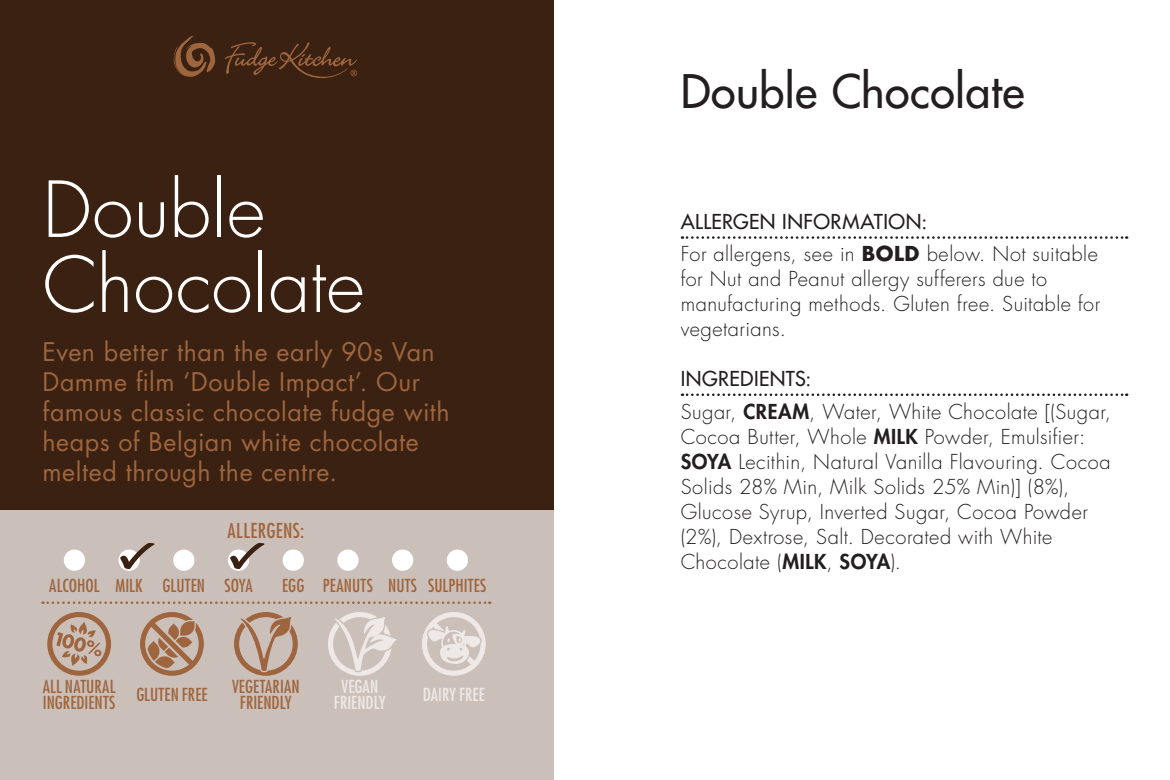
<style>
.page{position:relative;width:1170px;height:780px;background:#fff}
.page>*{position:absolute;margin:0;border:0;box-sizing:border-box;transform-origin:0 0}
.t1{font:300 75px/75px "Futura Std";letter-spacing:.005em;color:#fff}
.t2{font:500 45px "Futura Std";letter-spacing:.01em;color:#231f20}
.t3{font:25px/30px "Futura Std";letter-spacing:.025em;color:#9e653e}
.t4{font:300 20px/25px "Futura Std";letter-spacing:.025em;color:#231f20}
.t5{font:condensed 20px "Futura Std";letter-spacing:.02em;color:#9e653e}
.t6{font:condensed 17.5px/16.2px "Futura Std";letter-spacing:.005em;color:#9e653e;text-align:center}
.t7{font:condensed 17.5px/16.2px "Futura Std";letter-spacing:.005em;color:#eee9e6;text-align:center}
.s1{font-weight:500}
.s2{font-weight:700}
.s3{font-weight:800}
</style>
<div class="page">
<div style="left:0;top:0;width:553px;height:510px;background:#3a2111"></div>
<div style="left:0;top:510px;width:553px;height:270px;background:#cbc0b9"></div>
<svg style="left:422px;top:612px;width:63px;height:63px"></svg>
<svg style="left:43px;top:601px;width:447px;height:3px"></svg>
<div style="left:64px;top:549px;width:21px;height:21px;background:#fff;border-radius:50%"></div>
<div style="left:282px;top:549px;width:22px;height:21px;background:#fff;border-radius:50%"></div>
<svg style="left:118px;top:549px;width:22px;height:21px"></svg>
<div style="left:337px;top:549px;width:21px;height:21px;background:#fff;border-radius:50%"></div>
<div style="left:173px;top:549px;width:21px;height:21px;background:#fff;border-radius:50%"></div>
<div style="left:392px;top:549px;width:21px;height:21px;background:#fff;border-radius:50%"></div>
<div style="left:228px;top:549px;width:21px;height:21px;background:#fff;border-radius:50%"></div>
<div style="left:446px;top:549px;width:22px;height:21px;background:#fff;border-radius:50%"></div>
<svg style="left:120px;top:543px;width:34px;height:26px"></svg>
<svg style="left:682px;top:236px;width:445px;height:3px"></svg>
<svg style="left:682px;top:393px;width:445px;height:3px"></svg>
<svg style="left:230px;top:543px;width:34px;height:26px"></svg>
<svg style="left:173px;top:35px;width:184px;height:43px"></svg>
<svg style="left:140px;top:612px;width:64px;height:63px"></svg>
<svg style="left:234px;top:612px;width:64px;height:63px"></svg>
<svg style="left:47px;top:612px;width:64px;height:63px"></svg>
<svg style="left:328px;top:612px;width:69px;height:63px"></svg>
<h1 class="t1" style="left:43px;top:174px;width:323px">Double<br>Chocolate</h1>
<p class="t3" style="left:43px;top:337px;width:409px">Even better than the early 90s Van<br>Damme film ‘Double Impact’. Our famous classic chocolate fudge with heaps of Belgian white chocolate melted through the centre.</p>
<p class="t5" style="left:227px;top:518px;width:78px">ALLERGENS:</p>
<p class="t6" style="left:49px;top:577px;width:205px">ALCOHOL MILK GLUTEN SOYA</p>
<p class="t6" style="left:282px;top:577px;width:206px">EGG PEANUTS NUTS SULPHITES</p>
<p class="t6" style="left:43px;top:677px;width:74px;text-align:left">ALL NATURAL<br>INGREDIENTS</p>
<p class="t7" style="left:334px;top:677px;width:53px">VEGAN<br>FRIENDLY</p>
<p class="t6" style="left:136px;top:686px;width:73px">GLUTEN FREE</p>
<p class="t6" style="left:232px;top:677px;width:69px">VEGETARIAN<br>FRIENDLY</p>
<p class="t7" style="left:422px;top:686px;width:64px">DAIRY FREE</p>
<h2 class="t2" style="left:680px;top:63px;width:345px">Double Chocolate</h2>
<p class="t4" style="left:680px;top:206px;width:418px;line-height:32px"><span class="s1">ALLERGEN INFORMATION:<br></span>For allergens, see in <span class="s2">BOLD</span> below. Not suitable</p>
<p class="t4" style="left:680px;top:267px;width:421px">for Nut and Peanut allergy sufferers due to manufacturing methods. Gluten free. Suitable for vegetarians.</p>
<p class="t4" style="left:680px;top:363px;width:432px;line-height:32px"><span class="s1">INGREDIENTS:<br></span>Sugar, <span class="s3">CREAM</span>, Water, White Chocolate [(Sugar,</p>
<p class="t4" style="left:680px;top:424px;width:431px">Cocoa Butter, Whole <span class="s3">MILK</span> Powder, Emulsifier:<br><span class="s3">SOYA</span> Lecithin, Natural Vanilla Flavouring. Cocoa Solids 28% Min, Milk Solids 25% Min)] (8%), Glucose Syrup, Inverted Sugar, Cocoa Powder (2%), Dextrose, Salt. Decorated with White Chocolate (<span class="s3">MILK</span>, <span class="s3">SOYA</span>).</p>
</div>
